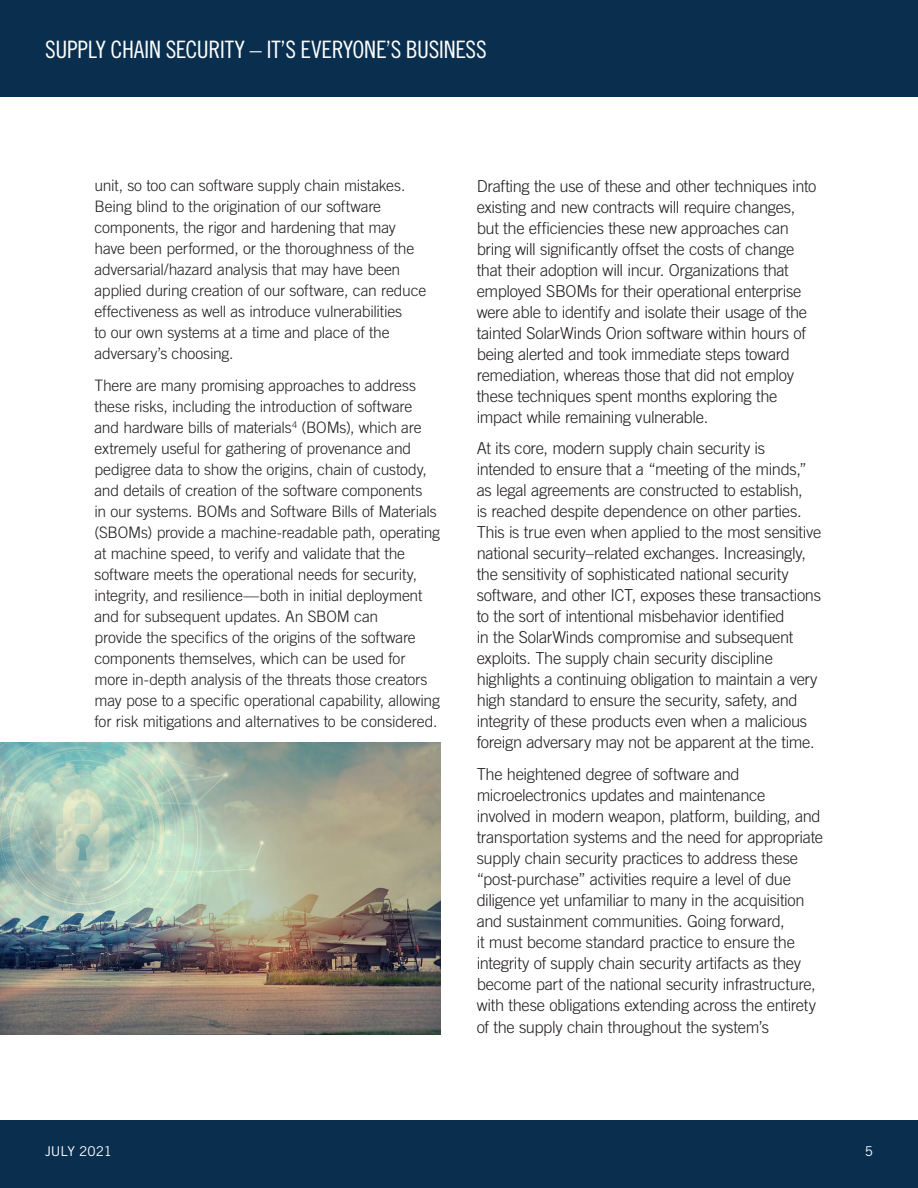
<style>
.page{position:relative;width:918px;height:1188px;background:#fff}
.page>*{position:absolute;margin:0;border:0;box-sizing:border-box;transform-origin:0 0}
.t1{font:24px "Trade Gothic LT Pro Cn 18";letter-spacing:-.015em;color:#fbfdfe}
.t2{font:300 16.5px/21px "Trade Gothic LT Pro";letter-spacing:-.02em;color:#231f20}
.t3{font:300 15.75px/21px "Trade Gothic LT Pro";letter-spacing:-.015em;color:#231f20}
.t4{font:13.5px "Trade Gothic LT Pro";letter-spacing:-.005em;color:#fff}
</style>
<div class="page">
<div style="left:0;top:1120px;width:918px;height:68px;background:#092e4e"></div>
<div style="left:0;top:0;width:918px;height:97px;background:#092e4e"></div>
<img style="left:0;top:743px;width:441px;height:291px">
<h1 class="t1" style="left:45px;top:35px;width:443px">SUPPLY CHAIN SECURITY – IT’S EVERYONE’S BUSINESS</h1>
<p class="t3" style="left:94px;top:175px;width:333px">unit, so too can software supply chain mistakes.<br>Being blind to the origination of our software components, the rigor and hardening that may have been performed, or the thoroughness of the adversarial/hazard analysis that may have been applied during creation of our software, can reduce effectiveness as well as introduce vulnerabilities<br>to our own systems at a time and place of the adversary’s choosing.</p>
<p class="t3" style="left:94px;top:375px;width:347px">There are many promising approaches to address these risks, including the introduction of software and hardware bills of materials<sup>4</sup> (BOMs), which are extremely useful for gathering of provenance and pedigree data to show the origins, chain of custody, and details of creation of the software components<br>in our systems. BOMs and Software Bills of Materials (SBOMs) provide a machine-readable path, operating at machine speed, to verify and validate that the software meets the operational needs for security, integrity, and resilience—both in initial deployment and for subsequent updates. An SBOM can<br>provide the specifics of the origins of the software components themselves, which can be used for more in-depth analysis of the threats those creators may pose to a specific operational capability, allowing for risk mitigations and alternatives to be considered.</p>
<p class="t2" style="left:477px;top:175px;width:341px">Drafting the use of these and other techniques into existing and new contracts will require changes, but the efficiencies these new approaches can bring will significantly offset the costs of change that their adoption will incur. Organizations that employed SBOMs for their operational enterprise were able to identify and isolate their usage of the tainted SolarWinds Orion software within hours of being alerted and took immediate steps toward remediation, whereas those that did not employ these techniques spent months exploring the impact while remaining vulnerable.</p>
<p class="t2" style="left:477px;top:438px;width:346px">At its core, modern supply chain security is intended to ensure that a “meeting of the minds,” as legal agreements are constructed to establish,<br>is reached despite dependence on other parties.<br>This is true even when applied to the most sensitive national security–related exchanges. Increasingly, the sensitivity of sophisticated national security software, and other ICT, exposes these transactions to the sort of intentional misbehavior identified<br>in the SolarWinds compromise and subsequent exploits. The supply chain security discipline highlights a continuing obligation to maintain a very high standard to ensure the security, safety, and integrity of these products even when a malicious foreign adversary may not be apparent at the time.</p>
<p class="t2" style="left:477px;top:764px;width:348px">The heightened degree of software and microelectronics updates and maintenance involved in modern weapon, platform, building, and transportation systems and the need for appropriate supply chain security practices to address these “post-purchase” activities require a level of due diligence yet unfamiliar to many in the acquisition and sustainment communities. Going forward,<br>it must become standard practice to ensure the integrity of supply chain security artifacts as they become part of the national security infrastructure, with these obligations extending across the entirety of the supply chain throughout the system’s</p>
<p class="t4" style="left:45px;top:1143px;width:68px">JULY 2021</p>
<p class="t4" style="left:865px;top:1143px;width:10px">5</p>
</div>
